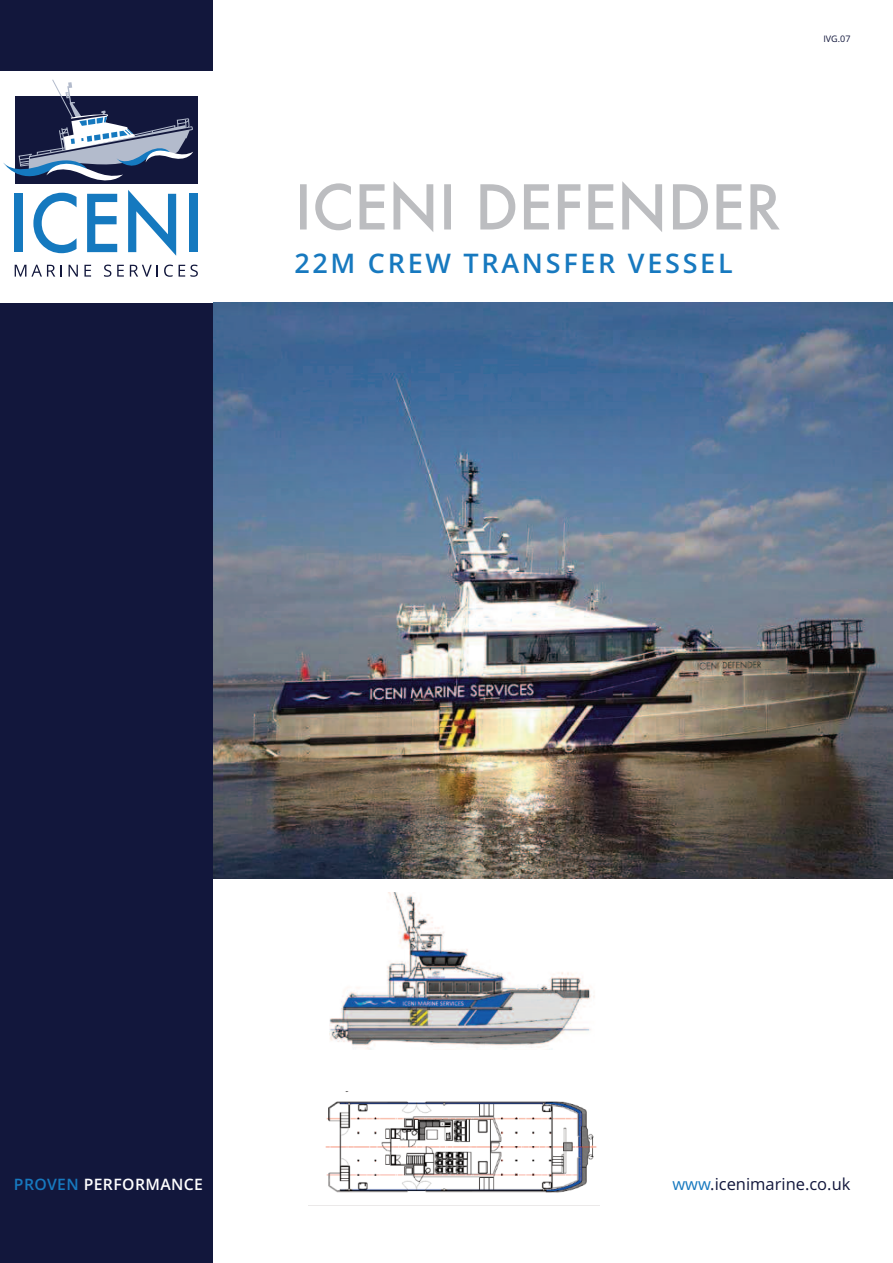
<style>
.page{position:relative;width:893px;height:1263px;background:#fff}
.page>*{position:absolute;margin:0;border:0;box-sizing:border-box;transform-origin:0 0}
.t1{font:600 27px "Open Sans";letter-spacing:.1em;color:#1779bf}
.t2{font:16.5px "Open Sans";color:#12173c}
.t3{font:600 15.75px "Open Sans";letter-spacing:.025em;color:#fff}
.t4{font:9px "Open Sans";color:#12173c}
.s1{color:#1779bf}
</style>
<div class="page">
<img style="left:213px;top:303px;width:680px;height:575px">
<svg style="left:300px;top:181px;width:480px;height:51px"></svg>
<img style="left:330px;top:893px;width:265px;height:156px">
<img style="left:309px;top:1091px;width:290px;height:115px">
<div style="left:0;top:0;width:213px;height:1263px;background:#12173c"></div>
<div style="left:0;top:72px;width:213px;height:231px;background:#fff"></div>
<div style="left:15px;top:96px;width:183px;height:88px;background:#12173c"></div>
<svg style="left:3px;top:80px;width:190px;height:176px"></svg>
<div style="left:189px;top:194px;width:9px;height:58px;background:#1579bf"></div>
<svg style="left:15px;top:265px;width:40px;height:12px"></svg>
<svg style="left:61px;top:265px;width:1px;height:12px"></svg>
<svg style="left:69px;top:265px;width:9px;height:12px"></svg>
<svg style="left:84px;top:265px;width:7px;height:12px"></svg>
<svg style="left:104px;top:265px;width:7px;height:12px"></svg>
<svg style="left:117px;top:265px;width:7px;height:12px"></svg>
<svg style="left:130px;top:265px;width:28px;height:12px"></svg>
<svg style="left:164px;top:265px;width:9px;height:12px"></svg>
<svg style="left:179px;top:265px;width:19px;height:12px"></svg>
<p class="t1" style="left:294px;top:248px;width:440px">22M CREW TRANSFER VESSEL</p>
<p class="t4" style="left:823px;top:34px;width:29px">IVG.07</p>
<p class="t3" style="left:14px;top:1175px;width:191px"><span class="s1">PROVEN</span> PERFORMANCE</p>
<p class="t2" style="left:672px;top:1175px;width:180px"><span class="s1">www</span>.icenimarine.co.uk</p>
</div>
